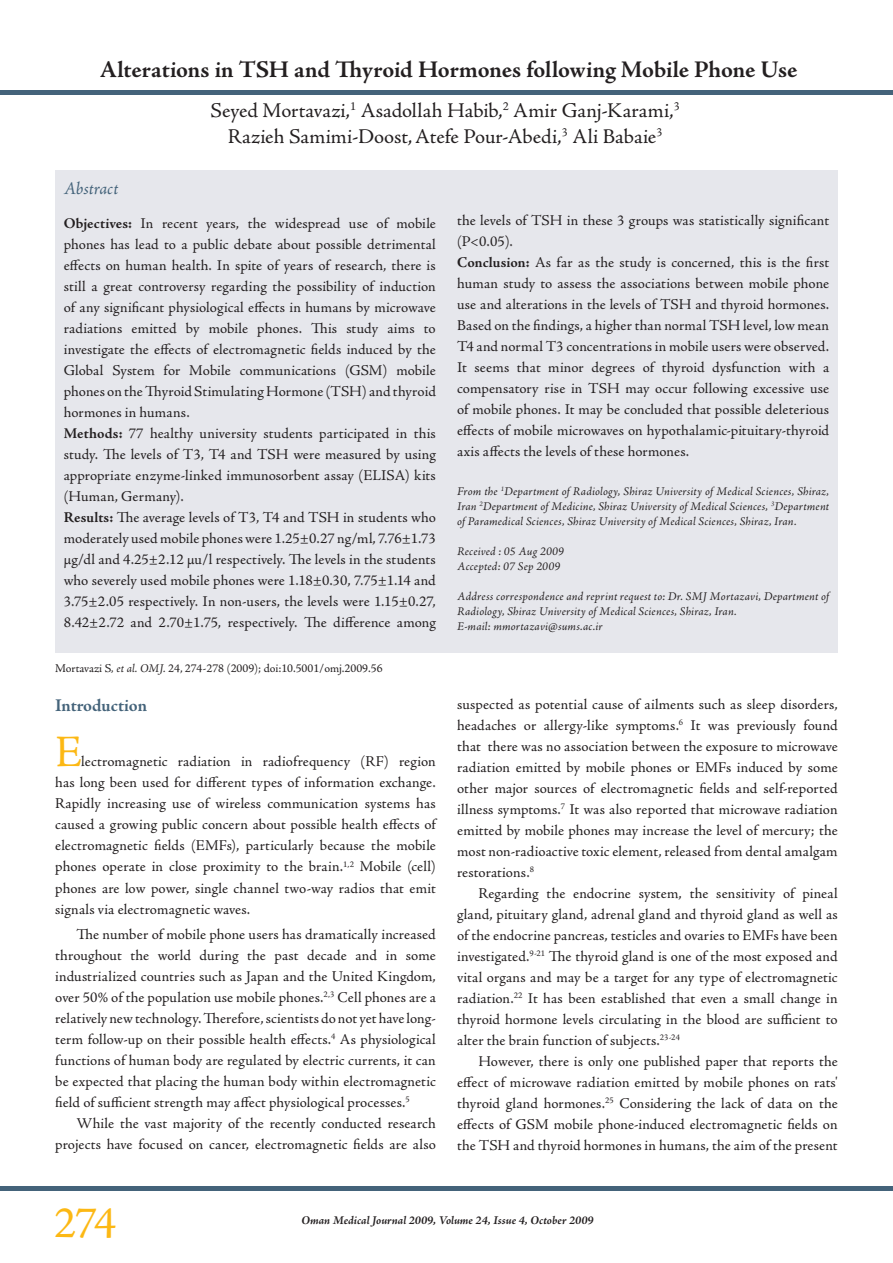
<style>
.page{position:relative;width:893px;height:1263px;background:#fff}
.page>*{position:absolute;margin:0;border:0;box-sizing:border-box;transform-origin:0 0}
.t1{font:45px "Adobe Jenson Pro";color:#fcb814}
.t2{font:700 24px "Adobe Jenson Pro";letter-spacing:-.01em;color:#231f20}
.t3{font:21px/25.5px "Adobe Jenson Pro";color:#231f20;text-align:center}
.t4{font:700 18px "Adobe Jenson Pro";letter-spacing:-.005em;color:#44637a}
.t5{font:italic 18px "Adobe Jenson Pro";letter-spacing:-.005em;color:#44637a}
.t6{font:15px/21px "Adobe Jenson Pro";letter-spacing:.005em;color:#231f20;text-align:justify}
.t7{font:italic 12px/15px "Adobe Jenson Pro";letter-spacing:.015em;color:#231f20}
.t8{font:12px "Adobe Jenson Pro";color:#231f20}
.t9{font:italic 700 12px "Adobe Jenson Pro";color:#231f20}
.s1{font-weight:700}
.s2{font-style:italic}
</style>
<div class="page">
<hr style="left:0;top:90px;width:893px;height:4px;background:#44637a">
<div style="left:0;top:1186px;width:893px;height:5px;background:#44637a"></div>
<div style="left:55px;top:170px;width:783px;height:483px;background:#e6e7ec"></div>
<h2 class="t2" style="left:100px;top:56px;width:699px">Alterations in TSH and Thyroid Hormones following Mobile Phone Use</h2>
<h3 class="t3" style="left:210px;top:98px;width:471px">Seyed Mortavazi,<sup>1</sup> Asadollah Habib,<sup>2</sup> Amir Ganj-Karami,<sup>3<br></sup>Razieh Samimi-Doost,Atefe Pour-Abedi,<sup>3</sup> Ali Babaie<sup>3</sup></h3>
<p class="t5" style="left:64px;top:179px;width:56px">Abstract</p>
<p class="t6" style="left:64px;top:213px;width:374px;text-align:left"><span class="s1">Objectives:</span> In recent years, the widespread use of mobile phones has lead to a public debate about possible detrimental effects on human health. In spite of years of research, there is still a great controversy regarding the possibility of induction of any significant physiological effects in humans by microwave radiations emitted by mobile phones. This study aims to investigate the effects of electromagnetic fields induced by the Global System for Mobile communications (GSM) mobile phones on the Thyroid Stimulating Hormone (TSH) and thyroid hormones in humans.<br><span class="s1">Methods:</span> 77 healthy university students participated in this study. The levels of T3, T4 and TSH were measured by using appropriate enzyme-linked immunosorbent assay (ELISA) kits (Human, Germany).<br><span class="s1">Results:</span> The average levels of T3, T4 and TSH in students who moderately used mobile phones were 1.25±0.27 ng/ml, 7.76±1.73 µg/dl and 4.25±2.12 µu/l respectively. The levels in the students who severely used mobile phones were 1.18±0.30, 7.75±1.14 and 3.75±2.05 respectively. In non-users, the levels were 1.15±0.27, 8.42±2.72 and 2.70±1.75, respectively. The difference among</p>
<p class="t6" style="left:457px;top:210px;width:374px;text-align:left">the levels of TSH in these 3 groups was statistically significant (P&lt;0.05).<br><span class="s1">Conclusion:</span> As far as the study is concerned, this is the first human study to assess the associations between mobile phone use and alterations in the levels of TSH and thyroid hormones.<br>Based on the findings, a higher than normal TSH level, low mean T4 and normal T3 concentrations in mobile users were observed.<br>It seems that minor degrees of thyroid dysfunction with a compensatory rise in TSH may occur following excessive use of mobile phones. It may be concluded that possible deleterious effects of mobile microwaves on hypothalamic-pituitary-thyroid axis affects the levels of these hormones.</p>
<p class="t7" style="left:457px;top:485px;width:374px;text-align:justify">From the <sup>1</sup>Department of Radiology, Shiraz University of Medical Sciences, Shiraz, Iran <sup>2</sup>Department of Medicine, Shiraz University of Medical Sciences, <sup>3</sup>Department of Paramedical Sciences, Shiraz University of Medical Sciences, Shiraz, Iran.</p>
<p class="t7" style="left:457px;top:545px;width:108px">Received : 05 Aug 2009<br>Accepted: 07 Sep 2009</p>
<p class="t7" style="left:457px;top:590px;width:374px">Address correspondence and reprint request to: Dr. SMJ Mortazavi, Department of<br>Radiology, Shiraz University of Medical Sciences, Shiraz, Iran.<br>E-mail: mmortazavi@sums.ac.ir</p>
<p class="t8" style="left:55px;top:661px;width:329px">Mortavazi S<span class="s2">, et al. OMJ.</span> 24, 274-278 (2009); doi:10.5001/omj.2009.56</p>
<p class="t4" style="left:55px;top:695px;width:93px">Introduction</p>
<h1 class="t1" style="left:55px;top:727px;width:28px">E</h1>
<p class="t6" style="left:55px;top:751px;width:382px;text-indent:26px">lectromagnetic radiation in radiofrequency (RF) region has long been used for different types of information exchange.<br>Rapidly increasing use of wireless communication systems has caused a growing public concern about possible health effects of electromagnetic fields (EMFs), particularly because the mobile phones operate in close proximity to the brain.<sup>1,2</sup> Mobile (cell) phones are low power, single channel two-way radios that emit signals via electromagnetic waves.</p>
<p class="t6" style="left:55px;top:924px;width:382px;text-indent:21px">The number of mobile phone users has dramatically increased throughout the world during the past decade and in some industrialized countries such as Japan and the United Kingdom, over 50% of the population use mobile phones.<sup>2,3</sup> Cell phones are a relatively new technology. Therefore, scientists do not yet have long&shy;term follow-up on their possible health effects.<sup>4</sup> As physiological functions of human body are regulated by electric currents, it can be expected that placing the human body within electromagnetic field of sufficient strength may affect physiological processes.<sup>5</sup></p>
<p class="t6" style="left:55px;top:1113px;width:382px;text-align:right">While the vast majority of the recently conducted research projects have focused on cancer, electromagnetic fields are also</p>
<p class="t6" style="left:457px;top:694px;width:382px">suspected as potential cause of ailments such as sleep disorders, headaches or allergy-like symptoms.<sup>6</sup> It was previously found that there was no association between the exposure to microwave radiation emitted by mobile phones or EMFs induced by some other major sources of electromagnetic fields and self-reported illness symptoms.<sup>7</sup> It was also reported that microwave radiation emitted by mobile phones may increase the level of mercury; the most non-radioactive toxic element, released from dental amalgam restorations.<sup>8</sup></p>
<p class="t6" style="left:457px;top:883px;width:382px;text-indent:21px">Regarding the endocrine system, the sensitivity of pineal gland, pituitary gland, adrenal gland and thyroid gland as well as of the endocrine pancreas, testicles and ovaries to EMFs have been investigated.<sup>9-21</sup> The thyroid gland is one of the most exposed and vital organs and may be a target for any type of electromagnetic radiation.<sup>22</sup> It has been established that even a small change in thyroid hormone levels circulating in the blood are sufficient to alter the brain function of subjects.<sup>23-24</sup></p>
<p class="t6" style="left:457px;top:1051px;width:382px;text-indent:21px">However, there is only one published paper that reports the effect of microwave radiation emitted by mobile phones on rats' thyroid gland hormones.<sup>25</sup> Considering the lack of data on the effects of GSM mobile phone-induced electromagnetic fields on the TSH and thyroid hormones in humans, the aim of the present</p>
<h1 class="t1" style="left:54px;top:1197px;width:64px">274</h1>
<p class="t9" style="left:301px;top:1214px;width:294px">Oman Medical Journal 2009, Volume 24, Issue 4, October 2009</p>
</div>
